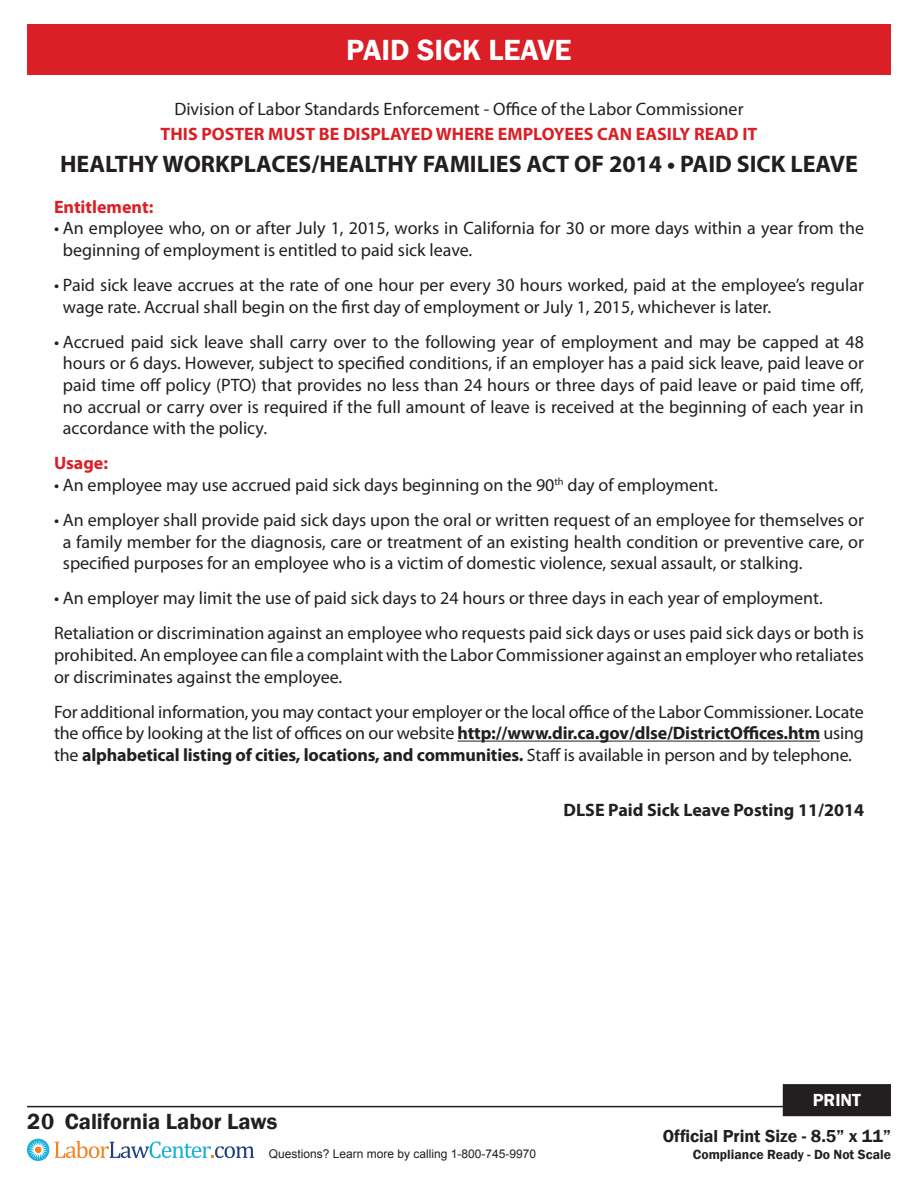
<style>
.page{position:relative;width:918px;height:1188px;background:#fff}
.page>*{position:absolute;margin:0;border:0;box-sizing:border-box;transform-origin:0 0}
.t1{font:600 30px "Franklin Gothic";color:#fff}
.t2{font:700 24px "Myriad Pro";color:#231f20}
.t3{font:600 22.5px "Franklin Gothic";color:#231f20}
.t4{font:18px/21.6px "Myriad Pro";color:#231f20;text-align:justify}
.t5{font:700 18px "Myriad Pro";color:#da1f26}
.t6{font:700 18px "Myriad Pro";color:#231f20}
.t7{font:600 18px "Franklin Gothic";color:#fff}
.t8{font:600 17.85px "Franklin Gothic";color:#231f20}
.t9{font:600 13.65px "Franklin Gothic";color:#231f20}
.t10{font:12px "Arial";color:#231f20}
.s1{font-weight:700}
</style>
<div class="page">
<hr style="left:27px;top:1106px;width:864px;height:1px;background:#231f20">
<svg style="left:27px;top:1139px;width:22px;height:22px"></svg>
<div style="left:35px;top:1146px;width:7px;height:7px;background:#f58320;border-radius:50%"></div>
<svg style="left:55px;top:1141px;width:199px;height:17px"></svg>
<div style="left:784px;top:1086px;width:106px;height:29px;background:#231f20"></div>
<div style="left:783px;top:1084px;width:108px;height:32px;border:3px solid #231f20"></div>
<div style="left:27px;top:24px;width:864px;height:50px;background:#da1f26"></div>
<hr style="left:458px;top:741px;width:362px;height:1px;background:#231f20">
<p class="t1" style="left:346px;top:31px;width:227px">PAID SICK LEAVE</p>
<p class="t4" style="left:174px;top:98px;width:571px">Division of Labor Standards Enforcement - Office of the Labor Commissioner</p>
<p class="t5" style="left:161px;top:122px;width:598px">THIS POSTER MUST BE DISPLAYED WHERE EMPLOYEES CAN EASILY READ IT</p>
<p class="t2" style="left:60px;top:148px;width:799px">HEALTHY WORKPLACES/HEALTHY FAMILIES ACT OF 2014 • PAID SICK LEAVE</p>
<p class="t5" style="left:54px;top:195px;width:101px">Entitlement:</p>
<p class="t4" style="left:63px;top:217px;width:803px;text-indent:-9px">• An employee who, on or after July 1, 2015, works in California for 30 or more days within a year from the beginning of employment is entitled to paid sick leave.</p>
<p class="t4" style="left:63px;top:274px;width:803px;text-indent:-9px">• Paid sick leave accrues at the rate of one hour per every 30 hours worked, paid at the employee’s regular wage rate. Accrual shall begin on the first day of employment or July 1, 2015, whichever is later.</p>
<p class="t4" style="left:63px;top:331px;width:803px;text-indent:-9px">• Accrued paid sick leave shall carry over to the following year of employment and may be capped at 48 hours or 6 days. However, subject to specified conditions, if an employer has a paid sick leave, paid leave or paid time off policy (PTO) that provides no less than 24 hours or three days of paid leave or paid time off, no accrual or carry over is required if the full amount of leave is received at the beginning of each year in accordance with the policy.</p>
<p class="t5" style="left:54px;top:451px;width:56px">Usage:</p>
<p class="t4" style="left:54px;top:474px;width:665px">• An employee may use accrued paid sick days beginning on the 90<sup>th</sup> day of employment.</p>
<p class="t4" style="left:63px;top:509px;width:803px;text-indent:-9px">• An employer shall provide paid sick days upon the oral or written request of an employee for themselves or a family member for the diagnosis, care or treatment of an existing health condition or preventive care, or specified purposes for an employee who is a victim of domestic violence, sexual assault, or stalking.</p>
<p class="t4" style="left:54px;top:587px;width:770px">• An employer may limit the use of paid sick days to 24 hours or three days in each year of employment.</p>
<p class="t4" style="left:54px;top:622px;width:812px">Retaliation or discrimination against an employee who requests paid sick days or uses paid sick days or both is prohibited. An employee can file a complaint with the Labor Commissioner against an employer who retaliates or discriminates against the employee.</p>
<p class="t4" style="left:54px;top:701px;width:811px">For additional information, you may contact your employer or the local office of the Labor Commissioner. Locate the office by looking at the list of offices on our website <span class="s1">http://www.dir.ca.gov/dlse/DistrictOffices.htm</span> using the <span class="s1">alphabetical listing of cities, locations, and communities.</span> Staff is available in person and by telephone.</p>
<p class="t6" style="left:564px;top:798px;width:302px">DLSE Paid Sick Leave Posting 11/2014</p>
<p class="t3" style="left:27px;top:1107px;width:252px">20 California Labor Laws</p>
<p class="t10" style="left:269px;top:1146px;width:269px">Questions? Learn more by calling 1-800-745-9970</p>
<p class="t7" style="left:813px;top:1089px;width:50px">PRINT</p>
<p class="t8" style="left:663px;top:1125px;width:230px">Official Print Size - 8.5” x 11”</p>
<p class="t9" style="left:693px;top:1146px;width:200px">Compliance Ready - Do Not Scale</p>
</div>
